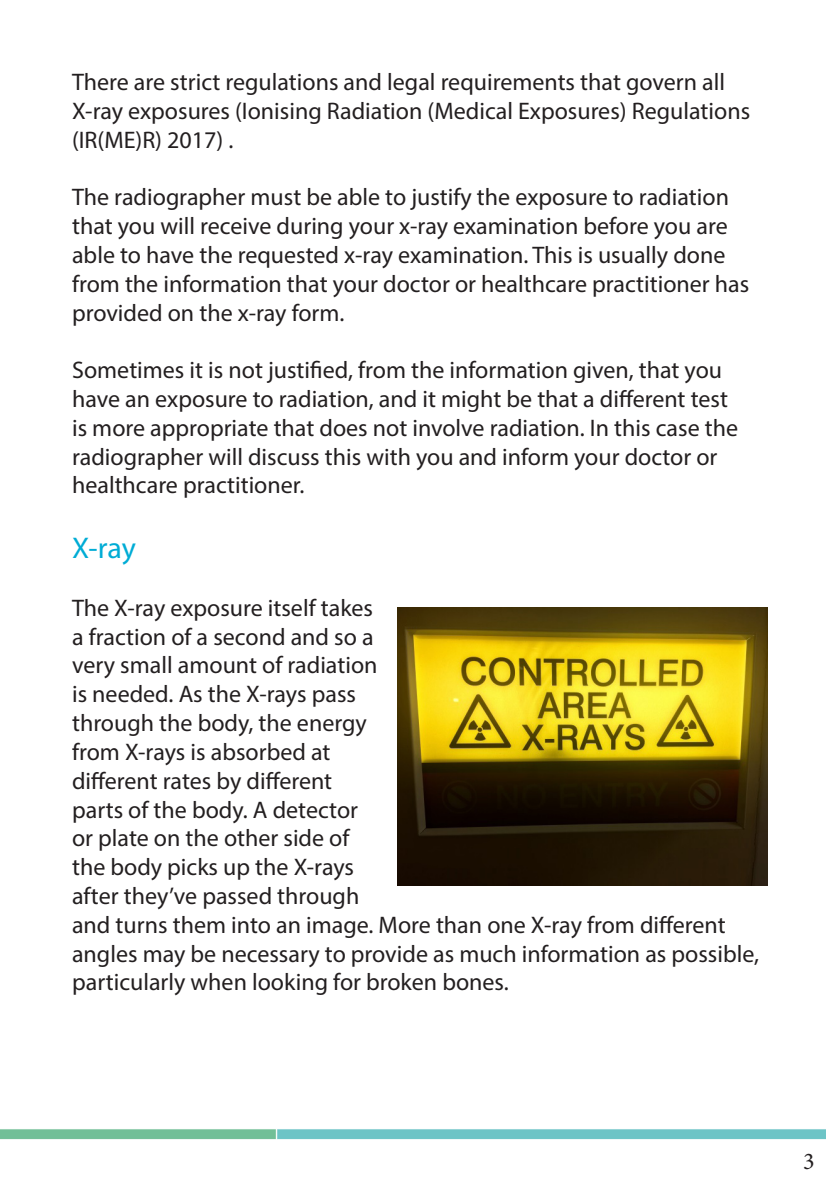
<style>
.page{position:relative;width:840px;height:1191px;background:#fff}
.page>*{position:absolute;margin:0;border:0;box-sizing:border-box;transform-origin:0 0}
.t1{font:30px "Myriad Pro";color:#00acd5}
.t2{font:24px/28.8px "Myriad Pro";color:#231f20}
.t3{font:24px "Minion Pro";color:#231f20}
</style>
<div class="page">
<img style="left:397px;top:607px;width:370px;height:278px">
<p class="t2" style="left:72px;top:67px;width:679px">There are strict regulations and legal requirements that govern all<br>X-ray exposures (Ionising Radiation (Medical Exposures) Regulations (IR(ME)R) 2017) .</p>
<p class="t2" style="left:72px;top:182px;width:678px">The radiographer must be able to justify the exposure to radiation that you will receive during your x-ray examination before you are able to have the requested x-ray examination. This is usually done from the information that your doctor or healthcare practitioner has provided on the x-ray form.</p>
<p class="t2" style="left:72px;top:355px;width:667px">Sometimes it is not justified, from the information given, that you have an exposure to radiation, and it might be that a different test is more appropriate that does not involve radiation. In this case the radiographer will discuss this with you and inform your doctor or healthcare practitioner.</p>
<p class="t1" style="left:72px;top:529px;width:65px">X-ray</p>
<p class="t2" style="left:72px;top:593px;width:688px">The X-ray exposure itself takes<br>a fraction of a second and so a<br>very small amount of radiation<br>is needed. As the X-rays pass<br>through the body, the energy<br>from X-rays is absorbed at<br>different rates by different<br>parts of the body. A detector<br>or plate on the other side of<br>the body picks up the X-rays<br>after they’ve passed through<br>and turns them into an image. More than one X-ray from different angles may be necessary to provide as much information as possible, particularly when looking for broken bones.</p>
<p class="t3" style="left:802px;top:1145px;width:13px">3</p>
</div>
